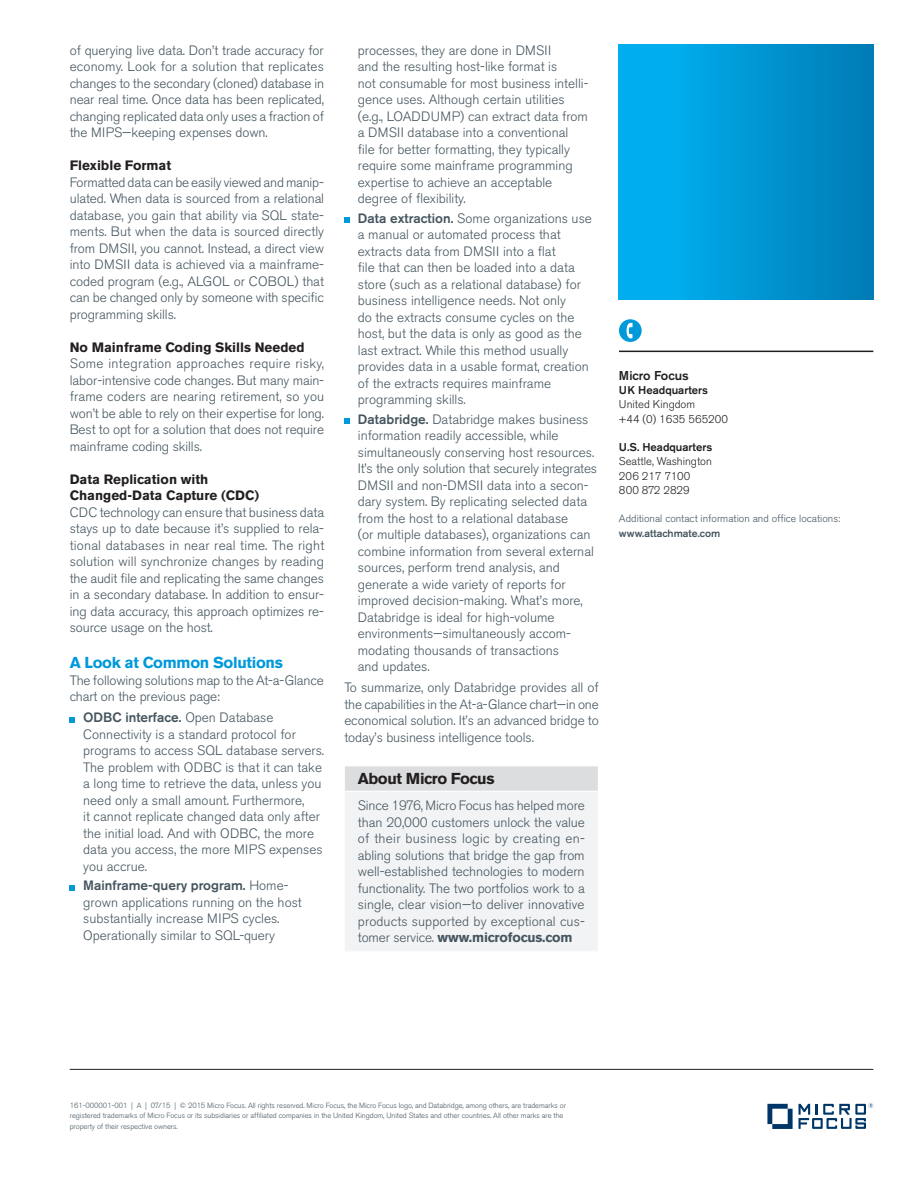
<style>
.page{position:relative;width:918px;height:1188px;background:#fff}
.page>*{position:absolute;margin:0;border:0;box-sizing:border-box;transform-origin:0 0}
.subhead_10_13-red{font:700 15.75px "Akzidenz Grotesk BE";letter-spacing:-.02em;color:#0099da}
.subhead_10_13-black{font:700 15.75px "Akzidenz Grotesk BE";letter-spacing:-.02em;color:#231f20}
.body_9_11_indent_ita{font:300 13.5px/16.5px "Akzidenz Grotesk BE";color:#45555f}
.body_9_11{font:300 13.5px/16.5px "Akzidenz Grotesk BE";letter-spacing:-.005em;color:#45555f;text-align:justify}
.caption_7_9_5_italic{font:300 13.5px/16.5px "Akzidenz Grotesk BE";letter-spacing:.01em;color:#45555f;text-align:justify}
.subhead_caps_7_5_11{font:700 13.5px/16.5px "Akzidenz Grotesk BE";color:#231f20}
.caption_7_9_5_bold{font:500 12.75px "Akzidenz Grotesk BE";color:#231f20}
.caption_7_9_5{font:300 11.25px "Akzidenz Grotesk BE";color:#231f20}
.caption_7_9_5-2{font:500 11.25px "Akzidenz Grotesk BE";color:#231f20}
.caption_7_9_5-3{font:300 10.5px/14.2px "Akzidenz Grotesk BE";color:#45555f}
.mousetype-legal_5_7{font:300 7.5px/10.5px "Akzidenz Grotesk BE";letter-spacing:-.005em;color:#45555f}
.s1{font-weight:500}
.s2{font-weight:700}
</style>
<div class="page">
<div style="left:619px;top:45px;width:254px;height:254px;background:linear-gradient(to right,#00b6f8,#007cb6)"></div>
<hr style="left:619px;top:351px;width:254px;height:1px;background:#231f20">
<div style="left:619px;top:319px;width:23px;height:23px;background:#0099da;border-radius:50%"></div>
<svg style="left:627px;top:323px;width:6px;height:15px"></svg>
<svg style="left:70px;top:717px;width:5px;height:5px"></svg>
<svg style="left:70px;top:885px;width:5px;height:5px"></svg>
<svg style="left:344px;top:218px;width:5px;height:5px"></svg>
<svg style="left:344px;top:419px;width:5px;height:5px"></svg>
<hr style="left:70px;top:1069px;width:803px;height:1px;background:#231f20">
<svg style="left:767px;top:1104px;width:26px;height:25px"></svg>
<svg style="left:799px;top:1103px;width:74px;height:26px"></svg>
<div style="left:344px;top:766px;width:254px;height:25px;background:#dcdddf"></div>
<div style="left:344px;top:791px;width:254px;height:160px;background:#f2f3f4"></div>
<hr style="left:344px;top:766px;width:255px;height:1px;background:#fff">
<svg style="left:344px;top:767px;width:1px;height:24px"></svg>
<hr style="left:344px;top:791px;width:255px;height:1px;background:#fff">
<hr style="left:344px;top:791px;width:1px;height:160px;background:#fff">
<p class="body_9_11" style="left:70px;top:42px;width:256px">of querying live data. Don’t trade accuracy for economy. Look for a solution that replicates changes to the secondary (cloned) database in near real time. Once data has been replicated, changing replicated data only uses a fraction of the MIPS—keeping expenses down.</p>
<p class="subhead_caps_7_5_11" style="left:70px;top:157px;width:103px">Flexible Format</p>
<p class="body_9_11" style="left:70px;top:174px;width:256px">Formatted data can be easily viewed and manip&shy;ulated. When data is sourced from a relational database, you gain that ability via SQL state&shy;ments. But when the data is sourced directly from DMSII, you cannot. Instead, a direct view into DMSII data is achieved via a mainframe&shy;coded program (e.g., ALGOL or COBOL) that can be changed only by someone with specific programming skills.</p>
<p class="subhead_caps_7_5_11" style="left:70px;top:339px;width:236px">No Mainframe Coding Skills Needed</p>
<p class="body_9_11" style="left:70px;top:356px;width:256px">Some integration approaches require risky, labor-intensive code changes. But many main&shy;frame coders are nearing retirement, so you won’t be able to rely on their expertise for long.<br>Best to opt for a solution that does not require mainframe coding skills.</p>
<p class="subhead_caps_7_5_11" style="left:70px;top:471px;width:191px">Data Replication with<br>Changed-Data Capture (CDC)</p>
<p class="body_9_11" style="left:70px;top:504px;width:256px">CDC technology can ensure that business data stays up to date because it’s supplied to rela&shy;tional databases in near real time. The right solution will synchronize changes by reading the audit file and replicating the same changes in a secondary database. In addition to ensur&shy;ing data accuracy, this approach optimizes re&shy;source usage on the host.</p>
<p class="subhead_10_13-red" style="left:70px;top:654px;width:215px">A Look at Common Solutions</p>
<p class="body_9_11" style="left:70px;top:672px;width:256px">The following solutions map to the At-a-Glance chart on the previous page:</p>
<p class="body_9_11_indent_ita" style="left:83px;top:710px;width:242px"><span class="s1">ODBC interface.</span> Open Database Connectivity is a standard protocol for programs to access SQL database servers.<br>The problem with ODBC is that it can take a long time to retrieve the data, unless you need only a small amount. Furthermore,<br>it cannot replicate changed data only after the initial load. And with ODBC, the more data you access, the more MIPS expenses you accrue.</p>
<p class="body_9_11_indent_ita" style="left:83px;top:878px;width:220px"><span class="s1">Mainframe-query program.</span> Home&shy;grown applications running on the host substantially increase MIPS cycles.<br>Operationally similar to SQL-query</p>
<p class="body_9_11_indent_ita" style="left:358px;top:42px;width:232px">processes, they are done in DMSII<br>and the resulting host-like format is<br>not consumable for most business intelli&shy;gence uses. Although certain utilities (e.g., LOADDUMP) can extract data from a DMSII database into a conventional file for better formatting, they typically require some mainframe programming expertise to achieve an acceptable degree of flexibility.</p>
<p class="body_9_11_indent_ita" style="left:358px;top:210px;width:236px"><span class="s1">Data extraction.</span> Some organizations use a manual or automated process that extracts data from DMSII into a flat<br>file that can then be loaded into a data store (such as a relational database) for business intelligence needs. Not only<br>do the extracts consume cycles on the host, but the data is only as good as the last extract. While this method usually provides data in a usable format, creation of the extracts requires mainframe programming skills.</p>
<p class="body_9_11_indent_ita" style="left:358px;top:411px;width:241px"><span class="s1">Databridge.</span> Databridge makes business information readily accessible, while simultaneously conserving host resources.<br>It’s the only solution that securely integrates DMSII and non-DMSII data into a secon&shy;dary system. By replicating selected data from the host to a relational database<br>(or multiple databases), organizations can combine information from several external sources, perform trend analysis, and generate a wide variety of reports for improved decision-making. What’s more, Databridge is ideal for high-volume environments—simultaneously accom&shy;modating thousands of transactions<br>and updates.</p>
<p class="body_9_11" style="left:344px;top:680px;width:256px">To summarize, only Databridge provides all of the capabilities in the At-a-Glance chart—in one economical solution. It’s an advanced bridge to today’s business intelligence tools.</p>
<p class="subhead_10_13-black" style="left:358px;top:770px;width:138px">About Micro Focus</p>
<p class="caption_7_9_5_italic" style="left:358px;top:798px;width:229px">Since 1976, Micro Focus has helped more than 20,000 customers unlock the value of their business logic by creating en&shy;abling solutions that bridge the gap from well-established technologies to modern functionality. The two portfolios work to a single, clear vision—to deliver innovative products supported by exceptional cus&shy;tomer service. <span class="s2">www.microfocus.com</span></p>
<p class="caption_7_9_5_bold" style="left:619px;top:368px;width:71px">Micro Focus</p>
<p class="caption_7_9_5-2" style="left:619px;top:383px;width:91px">UK Headquarters</p>
<p class="caption_7_9_5" style="left:619px;top:398px;width:78px">United Kingdom</p>
<p class="caption_7_9_5" style="left:619px;top:412px;width:110px">+44 (0) 1635 565200</p>
<p class="caption_7_9_5-2" style="left:619px;top:440px;width:95px">U.S. Headquarters</p>
<p class="caption_7_9_5" style="left:619px;top:455px;width:95px">Seattle, Washington</p>
<p class="caption_7_9_5" style="left:619px;top:469px;width:73px">206 217 7100</p>
<p class="caption_7_9_5" style="left:619px;top:484px;width:72px">800 872 2829</p>
<p class="caption_7_9_5-3" style="left:619px;top:512px;width:223px">Additional contact information and office locations: <span class="s1">www.attachmate.com</span></p>
<p class="mousetype-legal_5_7" style="left:70px;top:1100px;width:498px">161-000001-001 | A | 07/15 | © 2015 Micro Focus. All rights reserved. Micro Focus, the Micro Focus logo, and Databridge, among others, are trademarks or registered trademarks of Micro Focus or its subsidiaries or affiliated companies in the United Kingdom, United States and other countries. All other marks are the property of their respective owners.</p>
</div>
